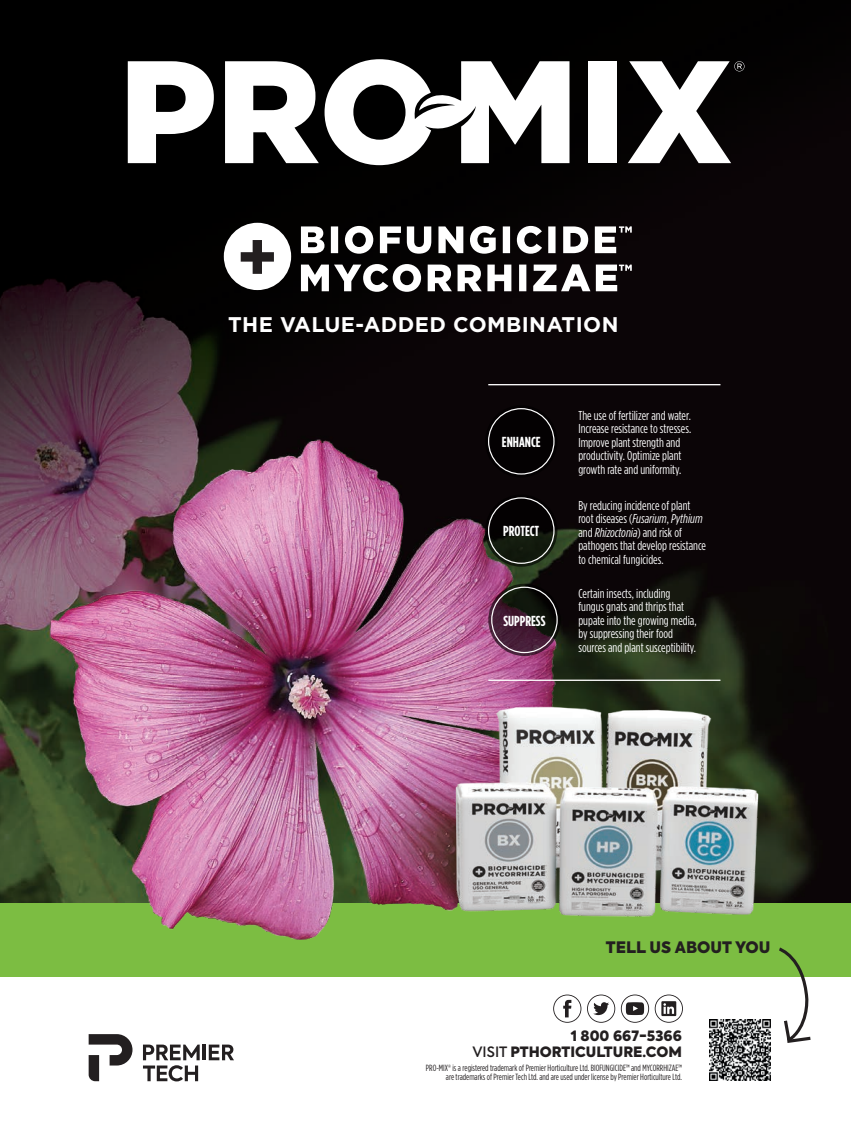
<style>
.page{position:relative;width:851px;height:1134px;background:#fff}
.page>*{position:absolute;margin:0;border:0;box-sizing:border-box;transform-origin:0 0}
.t1{font:700 21.15px "Gotham";letter-spacing:.02em;color:#fff}
.t2{font:900 15.75px "Axiforma";color:#231f20}
.t3{font:700 14.55px "Gotham Condensed";color:#fff}
.t4{font:900 14.25px/15.6px "Axiforma";color:#231f20;text-align:right}
.t5{font:12.9px/13.5px "Gotham Condensed";color:#fff}
.t6{font:9px/9.9px "Gotham Condensed";color:#231f20;text-align:right}
.s1{font-style:italic}
.s2{font-weight:500}
</style>
<div class="page">
<img style="left:0;top:0;width:850px;height:904px">
<div style="left:0;top:904px;width:850px;height:73px;background:#7cbd42"></div>
<hr style="left:203px;top:1045px;width:3px;height:15px;background:#231f20">
<svg style="left:209px;top:1045px;width:25px;height:15px"></svg>
<svg style="left:89px;top:1034px;width:43px;height:47px"></svg>
<svg style="left:143px;top:1045px;width:57px;height:36px"></svg>
<img style="left:709px;top:1019px;width:61px;height:62px">
<svg style="left:128px;top:61px;width:86px;height:102px"></svg>
<div style="left:588px;top:61px;width:28px;height:102px;background:#fff"></div>
<svg style="left:627px;top:61px;width:117px;height:102px"></svg>
<svg style="left:225px;top:59px;width:344px;height:106px"></svg>
<hr style="left:488px;top:384px;width:232px;height:1px;background:#fff">
<div style="left:224px;top:223px;width:67px;height:67px;background:#fff;border-radius:50%"></div>
<svg style="left:241px;top:240px;width:33px;height:34px"></svg>
<svg style="left:301px;top:264px;width:330px;height:28px"></svg>
<svg style="left:301px;top:226px;width:330px;height:28px"></svg>
<img style="left:52px;top:428px;width:509px;height:512px">
<hr style="left:488px;top:680px;width:232px;height:1px;background:#fff">
<img style="left:453px;top:697px;width:328px;height:234px">
<svg style="left:485px;top:405px;width:72px;height:72px;fill:#040102"></svg>
<div style="left:488px;top:408px;width:66px;height:67px;border:1px solid #fff;border-radius:50%"></div>
<svg style="left:485px;top:494px;width:72px;height:73px;fill:#050303"></svg>
<div style="left:488px;top:497px;width:66px;height:67px;border:1px solid #fff;border-radius:50%"></div>
<svg style="left:488px;top:584px;width:72px;height:72px"></svg>
<div style="left:491px;top:587px;width:66px;height:66px;border:1px solid #fff;border-radius:50%"></div>
<svg style="left:553px;top:995px;width:28px;height:28px"></svg>
<svg style="left:587px;top:995px;width:28px;height:28px"></svg>
<svg style="left:621px;top:995px;width:62px;height:28px"></svg>
<svg style="left:779px;top:947px;width:32px;height:96px"></svg>
<h1 class="t1" style="left:228px;top:311px;width:392px">THE VALUE-ADDED COMBINATION</h1>
<p class="t3" style="left:502px;top:434px;width:40px">ENHANCE</p>
<p class="t3" style="left:503px;top:523px;width:38px">PROTECT</p>
<p class="t3" style="left:503px;top:612px;width:43px">SUPPRESS</p>
<p class="t5" style="left:578px;top:408px;width:114px">The use of fertilizer and water.<br>Increase resistance to stresses.<br>Improve plant strength and productivity. Optimize plant growth rate and uniformity.</p>
<p class="t5" style="left:578px;top:499px;width:129px">By reducing incidence of plant root diseases (<span class="s1">Fusarium</span>, <span class="s1">Pythium </span>and <span class="s1">Rhizoctonia</span>) and risk of pathogens that develop resistance to chemical fungicides.</p>
<p class="t5" style="left:578px;top:586px;width:120px">Certain insects, including fungus gnats and thrips that pupate into the growing media, by suppressing their food sources and plant susceptibility.</p>
<p class="t2" style="left:606px;top:936px;width:166px">TELL US ABOUT YOU</p>
<p class="t4" style="left:472px;top:1029px;width:211px">1 800 667-5366<br><span class="s2">VISIT</span> PTHORTICULTURE.COM</p>
<p class="t6" style="left:426px;top:1062px;width:257px">PRO-MIX® is a registered trademark of Premier Horticulture Ltd. BIOFUNGICIDE™ and MYCORRHIZAE™ are trademarks of Premier Tech Ltd. and are used under license by Premier Horticulture Ltd.</p>
</div>
